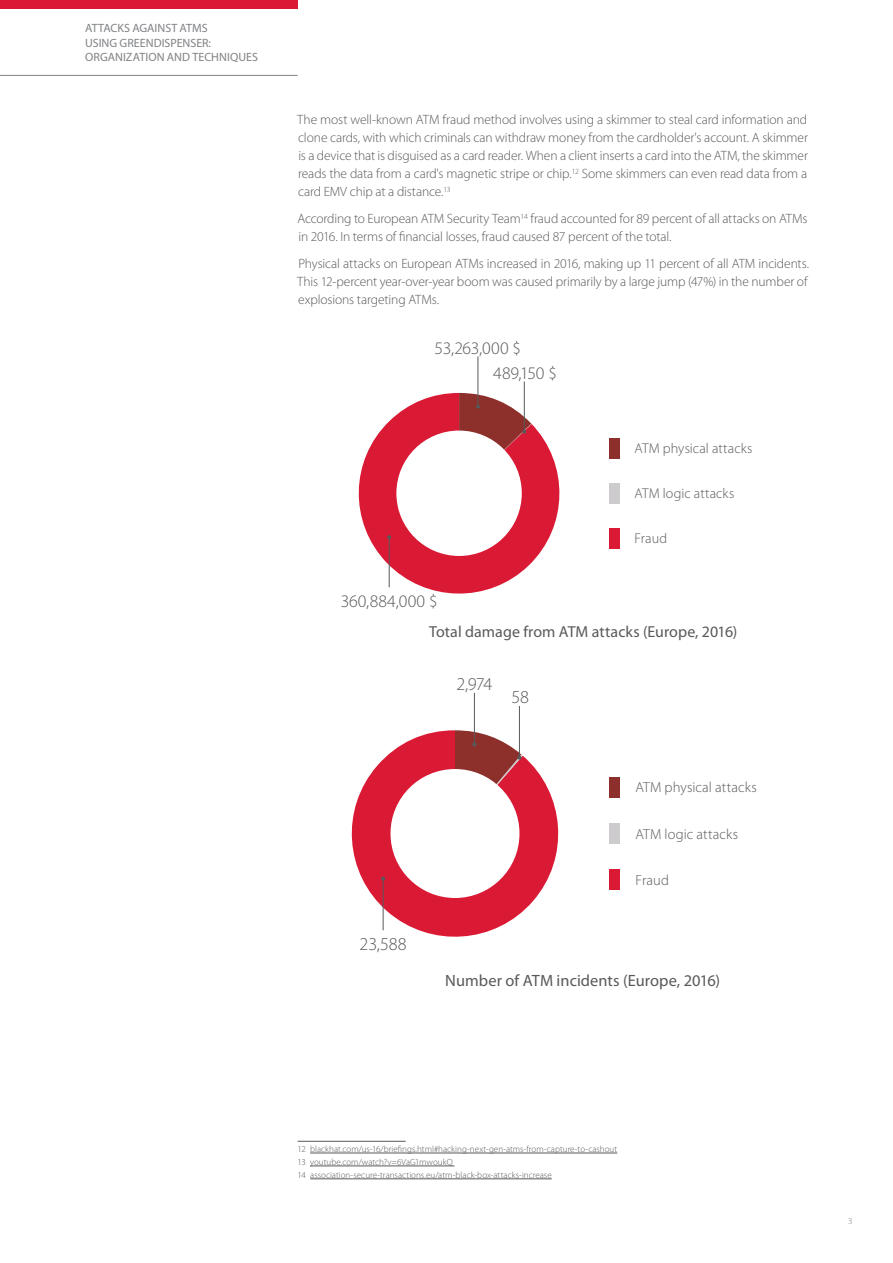
<style>
.page{position:relative;width:893px;height:1263px;background:#fff}
.page>*{position:absolute;margin:0;border:0;box-sizing:border-box;transform-origin:0 0}
.t1{font:300 18.15px "Myriad Pro";letter-spacing:-.015em;color:#58595b}
.t2{font:300 17.7px/24.8px "Myriad Pro";letter-spacing:-.015em;color:#58595b}
.t3{font:300 17.7px "Myriad Pro";letter-spacing:.005em;color:#58595b}
.t4{font:16.35px "Myriad Pro";letter-spacing:.005em;color:#58595b}
.t5{font:15.9px "Myriad Pro";color:#58595b}
.t6{font:300 14.55px "Myriad Pro";letter-spacing:.005em;color:#58595b}
.t7{font:300 14.1px "Myriad Pro";letter-spacing:.005em;color:#58595b}
.t8{font:300 13.5px/18px "Myriad Pro";letter-spacing:-.01em;color:#58595b}
.t9{font:12px/14.4px "Myriad Pro";color:#808285}
.t10{font:300 9px/12.9px "Myriad Pro";letter-spacing:.005em;color:#58595b}
.t11{font:300 9px "Myriad Pro";color:#808285}
</style>
<div class="page">
<div style="left:0;top:0;width:298px;height:9px;background:#da1a35"></div>
<hr style="left:0;top:75px;width:298px;height:1px;background:#808285">
<hr style="left:298px;top:1141px;width:108px;height:1px;background:#58595b">
<hr style="left:310px;top:1153px;width:307px;height:1px;background:#58595b">
<hr style="left:310px;top:1166px;width:144px;height:1px;background:#58595b">
<hr style="left:310px;top:1178px;width:242px;height:1px;background:#58595b">
<div style="left:610px;top:438px;width:10px;height:20px;background:#8d302b"></div>
<div style="left:610px;top:528px;width:10px;height:20px;background:#da1a35"></div>
<div style="left:610px;top:483px;width:10px;height:20px;background:#cdcbcd"></div>
<svg style="left:358px;top:393px;width:202px;height:201px;fill:#da1a35"></svg>
<div style="left:396px;top:431px;width:126px;height:125px;background:#fff;border-radius:50%"></div>
<hr style="left:389px;top:537px;width:1px;height:50px;background:#58595b">
<svg style="left:387px;top:535px;width:4px;height:4px"></svg>
<hr style="left:477px;top:356px;width:1px;height:51px;background:#58595b">
<hr style="left:524px;top:381px;width:1px;height:51px;background:#58595b">
<svg style="left:459px;top:393px;width:73px;height:100px"></svg>
<div style="left:610px;top:777px;width:10px;height:20px;background:#8d302b"></div>
<div style="left:610px;top:870px;width:10px;height:20px;background:#da1a35"></div>
<div style="left:610px;top:823px;width:10px;height:21px;background:#cdcbcd"></div>
<svg style="left:351px;top:730px;width:208px;height:207px;fill:#da1a35"></svg>
<div style="left:390px;top:769px;width:129px;height:129px;background:#fff;border-radius:50%"></div>
<hr style="left:383px;top:879px;width:1px;height:51px;background:#58595b">
<svg style="left:381px;top:877px;width:4px;height:4px"></svg>
<hr style="left:519px;top:706px;width:1px;height:52px;background:#58595b">
<hr style="left:474px;top:693px;width:1px;height:51px;background:#58595b">
<svg style="left:455px;top:730px;width:68px;height:103px"></svg>
<p class="t9" style="left:85px;top:21px;width:174px">ATTACKS AGAINST ATMS<br>USING GREENDISPENSER:<br>ORGANIZATION AND TECHNIQUES</p>
<p class="t8" style="left:297px;top:111px;width:512px;text-align:justify">The most well-known ATM fraud method involves using a skimmer to steal card information and clone cards, with which criminals can withdraw money from the cardholder's account. A skimmer is a device that is disguised as a card reader. When a client inserts a card into the ATM, the skimmer reads the data from a card's magnetic stripe or chip.<sup>12</sup> Some skimmers can even read data from a card EMV chip at a distance.<sup>13</sup></p>
<p class="t8" style="left:297px;top:210px;width:512px">According to European ATM Security Team<sup>14</sup> fraud accounted for 89 percent of all attacks on ATMs in 2016. In terms of financial losses, fraud caused 87 percent of the total.</p>
<p class="t8" style="left:297px;top:255px;width:513px">Physical attacks on European ATMs increased in 2016, making up 11 percent of all ATM incidents.<br>This 12-percent year-over-year boom was caused primarily by a large jump (47%) in the number of explosions targeting ATMs.</p>
<h2 class="t2" style="left:493px;top:336px;width:65px;text-indent:-59px">53,263,000 $<br>489,150 $</h2>
<h2 class="t3" style="left:341px;top:591px;width:99px">360,884,000 $</h2>
<p class="t7" style="left:635px;top:441px;width:119px">ATM physical attacks</p>
<p class="t7" style="left:635px;top:486px;width:101px">ATM logic attacks</p>
<p class="t7" style="left:635px;top:531px;width:34px">Fraud</p>
<p class="t5" style="left:429px;top:623px;width:310px">Total damage from ATM attacks (Europe, 2016)</p>
<h1 class="t1" style="left:360px;top:934px;width:48px">23,588</h1>
<h1 class="t1" style="left:456px;top:674px;width:38px">2,974</h1>
<h1 class="t1" style="left:511px;top:687px;width:19px">58</h1>
<p class="t6" style="left:636px;top:779px;width:123px">ATM physical attacks</p>
<p class="t6" style="left:636px;top:826px;width:104px">ATM logic attacks</p>
<p class="t6" style="left:636px;top:872px;width:35px">Fraud</p>
<p class="t4" style="left:445px;top:971px;width:277px">Number of ATM incidents (Europe, 2016)</p>
<p class="t10" style="left:298px;top:1143px;width:321px">12 blackhat.com/us-16/briefings.html#hacking-next-gen-atms-from-capture-to-cashout<br>13 youtube.com/watch?v=6VaG1mwoukQ<br>14 association-secure-transactions.eu/atm-black-box-attacks-increase</p>
<p class="t11" style="left:848px;top:1216px;width:6px">3</p>
</div>
